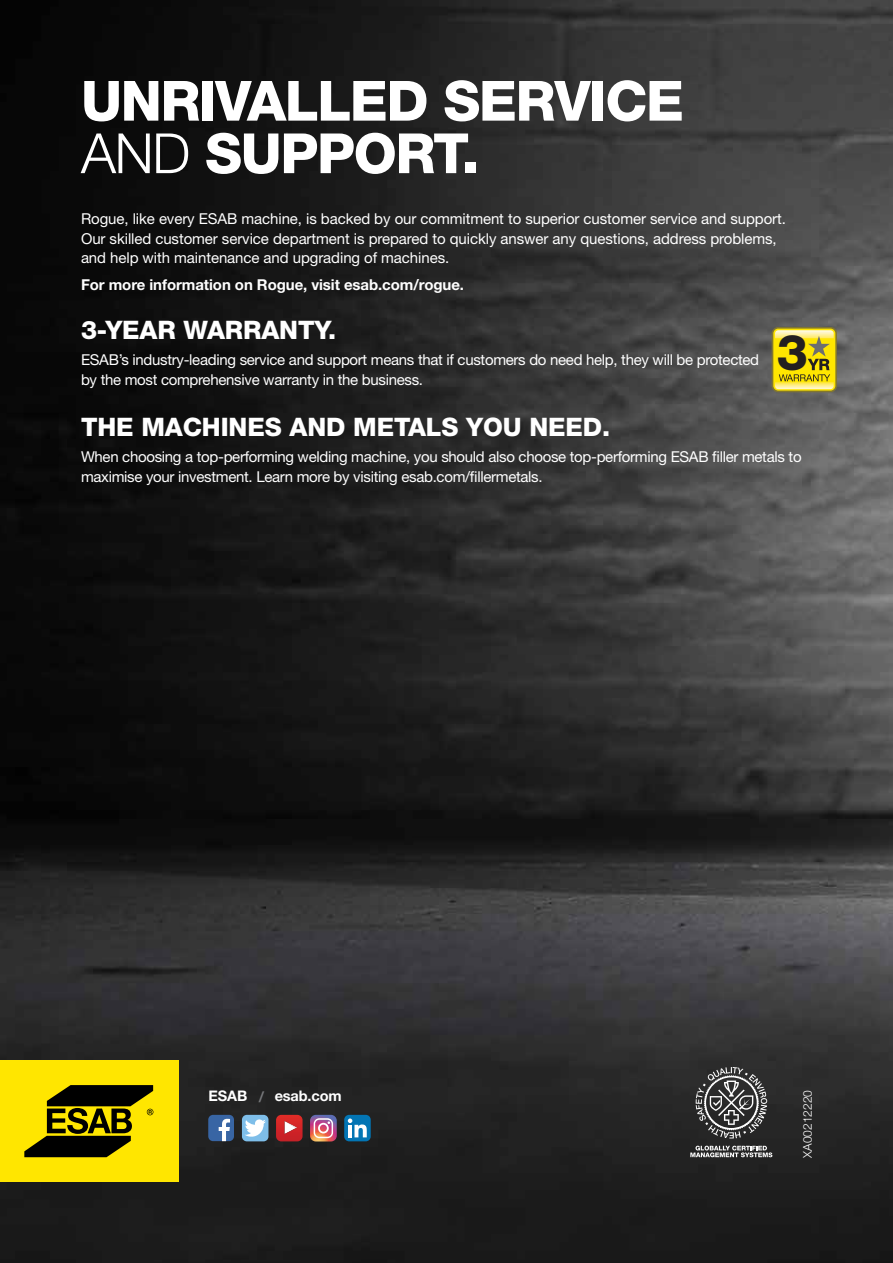
<style>
.page{position:relative;width:893px;height:1263px;background:#fff}
.page>*{position:absolute;margin:0;border:0;box-sizing:border-box;transform-origin:0 0}
.t1{font:800 55.5px/52.5px "Helvetica Neue LT Std";letter-spacing:-.025em;color:#fff}
.t2{font:800 49.35px "Helvetica Neue LT Std";color:#231f20}
.t3{font:800 25.5px "Helvetica Neue LT Std";letter-spacing:-.005em;color:#fff}
.t4{font:15px/19.5px "Helvetica Neue LT Std";letter-spacing:-.02em;color:#fff}
.t5{font:700 15px "Helvetica Neue LT Std";letter-spacing:-.005em;color:#fff}
.t6{font:700 14.55px "Helvetica Neue LT Std";letter-spacing:-.01em;color:#fff}
.t7{font:300 12px "Helvetica Neue LT Std";color:#fff}
.s1{font-weight:300}
.s2{color:#77787b}
</style>
<div class="page">
<img style="left:0;top:0;width:893px;height:1263px">
<svg style="left:772px;top:327px;width:65px;height:65px"></svg>
<svg style="left:773px;top:329px;width:62px;height:62px"></svg>
<svg style="left:775px;top:330px;width:59px;height:59px;background:#e8d42c"></svg>
<svg style="left:242px;top:1115px;width:26px;height:26px"></svg>
<svg style="left:344px;top:1115px;width:27px;height:26px"></svg>
<svg style="left:208px;top:1115px;width:26px;height:26px"></svg>
<svg style="left:276px;top:1115px;width:27px;height:26px"></svg>
<svg style="left:310px;top:1115px;width:27px;height:26px"></svg>
<div style="left:0;top:1060px;width:178px;height:122px;background:#ffe600"></div>
<svg style="left:24px;top:1085px;width:129px;height:72px"></svg>
<svg style="left:690px;top:1146px;width:82px;height:11px"></svg>
<svg style="left:696px;top:1067px;width:71px;height:71px;background:#5a5a5a"></svg>
<h1 class="t1" style="left:81px;top:74px;width:604px">UNRIVALLED SERVICE<br><span class="s1">AND</span> SUPPORT.</h1>
<p class="t4" style="left:81px;top:209px;width:706px">Rogue, like every ESAB machine, is backed by our commitment to superior customer service and support.<br>Our skilled customer service department is prepared to quickly answer any questions, address problems, and help with maintenance and upgrading of machines.</p>
<p class="t5" style="left:81px;top:275px;width:385px">For more information on Rogue, visit esab.com/rogue.</p>
<h3 class="t3" style="left:81px;top:315px;width:257px">3-YEAR WARRANTY.</h3>
<p class="t4" style="left:81px;top:350px;width:680px">ESAB’s industry-leading service and support means that if customers do need help, they will be protected by the most comprehensive warranty in the business.</p>
<h3 class="t3" style="left:81px;top:412px;width:531px">THE MACHINES AND METALS YOU NEED.</h3>
<p class="t4" style="left:81px;top:447px;width:722px">When choosing a top-performing welding machine, you should also choose top-performing ESAB filler metals to maximise your investment. Learn more by visiting esab.com/fillermetals.</p>
<h2 class="t2" style="left:777px;top:323px;width:33px">3</h2>
<p class="t6" style="left:209px;top:1087px;width:135px">ESAB <span class="s2">/</span> esab.com</p>
<p class="t7" style="left:800px;top:1158px;width:69px;rotate:-90deg">XA00212220</p>
</div>
